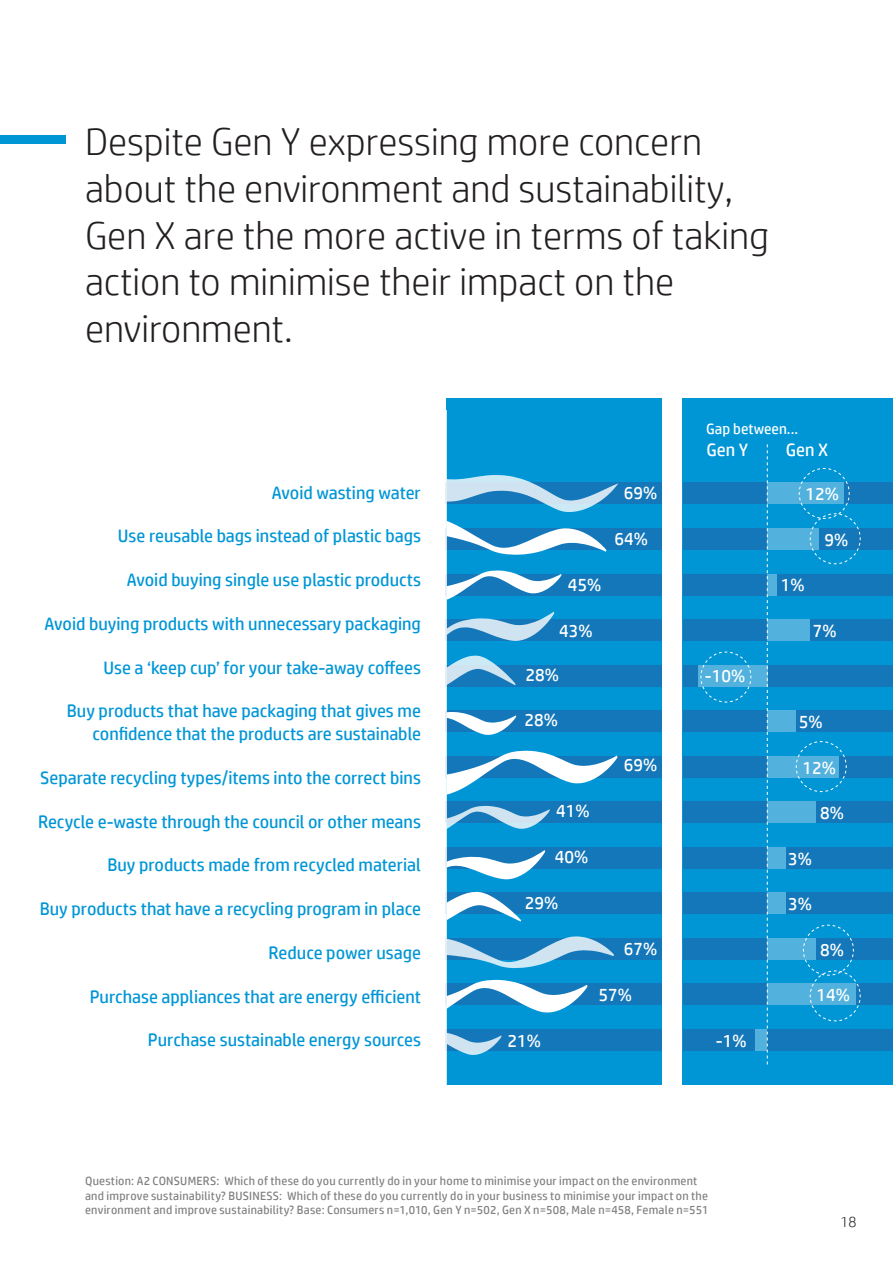
<style>
.page{position:relative;width:893px;height:1263px;background:#fff}
.page>*{position:absolute;margin:0;border:0;box-sizing:border-box;transform-origin:0 0}
.t1{font:300 39px/46.8px "HP Simplified";color:#231f20}
.t2{font:18px/22.5px "HP Simplified";color:#0096d6;text-align:right}
.t3{font:18px "HP Simplified";color:#fff}
.t4{font:15px "HP Simplified";color:#fff}
.t5{font:300 15px "HP Simplified";color:#231f20}
.t6{font:12px/14.4px "HP Simplified";letter-spacing:.02em;color:#000}
</style>
<div class="page">
<div style="left:446px;top:398px;width:216px;height:686px;background:#0096d6"></div>
<div style="left:683px;top:398px;width:210px;height:686px;background:#0096d6"></div>
<div style="left:446px;top:482px;width:216px;height:22px;background:#1477b9"></div>
<div style="left:683px;top:482px;width:210px;height:22px;background:#1477b9"></div>
<div style="left:446px;top:665px;width:216px;height:21px;background:#1477b9"></div>
<div style="left:683px;top:665px;width:210px;height:21px;background:#1477b9"></div>
<div style="left:446px;top:847px;width:216px;height:21px;background:#1477b9"></div>
<div style="left:683px;top:847px;width:210px;height:21px;background:#1477b9"></div>
<div style="left:446px;top:573px;width:216px;height:22px;background:#1477b9"></div>
<div style="left:683px;top:573px;width:210px;height:22px;background:#1477b9"></div>
<div style="left:446px;top:756px;width:216px;height:21px;background:#1477b9"></div>
<div style="left:683px;top:756px;width:210px;height:21px;background:#1477b9"></div>
<div style="left:446px;top:938px;width:216px;height:22px;background:#1477b9"></div>
<div style="left:683px;top:938px;width:210px;height:22px;background:#1477b9"></div>
<div style="left:446px;top:528px;width:216px;height:22px;background:#1477b9"></div>
<div style="left:683px;top:528px;width:210px;height:22px;background:#1477b9"></div>
<div style="left:446px;top:710px;width:216px;height:22px;background:#1477b9"></div>
<div style="left:683px;top:710px;width:210px;height:22px;background:#1477b9"></div>
<div style="left:446px;top:892px;width:216px;height:22px;background:#1477b9"></div>
<div style="left:683px;top:892px;width:210px;height:22px;background:#1477b9"></div>
<div style="left:446px;top:619px;width:216px;height:22px;background:#1477b9"></div>
<div style="left:683px;top:619px;width:210px;height:22px;background:#1477b9"></div>
<div style="left:446px;top:801px;width:216px;height:22px;background:#1477b9"></div>
<div style="left:683px;top:801px;width:210px;height:22px;background:#1477b9"></div>
<div style="left:446px;top:983px;width:216px;height:22px;background:#1477b9"></div>
<div style="left:683px;top:983px;width:210px;height:22px;background:#1477b9"></div>
<div style="left:446px;top:1029px;width:216px;height:22px;background:#1477b9"></div>
<div style="left:683px;top:1029px;width:210px;height:22px;background:#1477b9"></div>
<div style="left:0;top:135px;width:66px;height:9px;background:#0096d6"></div>
<svg style="left:446px;top:475px;width:172px;height:37px"></svg>
<svg style="left:446px;top:521px;width:160px;height:34px"></svg>
<svg style="left:446px;top:570px;width:115px;height:30px"></svg>
<svg style="left:446px;top:612px;width:108px;height:29px"></svg>
<svg style="left:446px;top:850px;width:99px;height:29px"></svg>
<svg style="left:446px;top:806px;width:104px;height:23px"></svg>
<svg style="left:446px;top:750px;width:171px;height:45px"></svg>
<svg style="left:446px;top:712px;width:70px;height:23px"></svg>
<svg style="left:446px;top:655px;width:70px;height:30px"></svg>
<svg style="left:446px;top:1033px;width:55px;height:22px"></svg>
<svg style="left:446px;top:980px;width:141px;height:32px"></svg>
<svg style="left:446px;top:936px;width:168px;height:32px"></svg>
<svg style="left:446px;top:892px;width:75px;height:29px"></svg>
<div style="left:767px;top:528px;width:51px;height:22px;background:#52b1dd"></div>
<div style="left:767px;top:619px;width:43px;height:22px;background:#52b1dd"></div>
<div style="left:767px;top:756px;width:72px;height:21px;background:#52b1dd"></div>
<div style="left:767px;top:801px;width:48px;height:22px;background:#52b1dd"></div>
<div style="left:767px;top:938px;width:48px;height:22px;background:#52b1dd"></div>
<div style="left:767px;top:983px;width:89px;height:22px;background:#52b1dd"></div>
<div style="left:767px;top:710px;width:28px;height:22px;background:#52b1dd"></div>
<div style="left:767px;top:847px;width:18px;height:21px;background:#52b1dd"></div>
<div style="left:767px;top:892px;width:18px;height:22px;background:#52b1dd"></div>
<div style="left:756px;top:1029px;width:11px;height:22px;background:#52b1dd"></div>
<div style="left:698px;top:665px;width:70px;height:21px;background:#52b1dd"></div>
<div style="left:767px;top:482px;width:77px;height:22px;background:#52b1dd"></div>
<div style="left:767px;top:573px;width:10px;height:22px;background:#52b1dd"></div>
<svg style="left:767px;top:444px;width:1px;height:620px"></svg>
<svg style="left:795px;top:741px;width:52px;height:51px"></svg>
<svg style="left:803px;top:924px;width:58px;height:98px"></svg>
<svg style="left:798px;top:468px;width:63px;height:96px"></svg>
<svg style="left:700px;top:651px;width:52px;height:52px"></svg>
<p class="t1" style="left:85px;top:118px;width:685px">Despite Gen Y expressing more concern about the environment and sustainability, Gen X are the more active in terms of taking action to minimise their impact on the environment.</p>
<p class="t2" style="left:272px;top:481px;width:151px">Avoid wasting water</p>
<p class="t2" style="left:118px;top:525px;width:304px">Use reusable bags instead of plastic bags</p>
<p class="t2" style="left:127px;top:568px;width:296px">Avoid buying single use plastic products</p>
<p class="t2" style="left:45px;top:612px;width:378px">Avoid buying products with unnecessary packaging</p>
<p class="t2" style="left:103px;top:656px;width:319px">Use a ‘keep cup’ for your take-away coffees</p>
<p class="t2" style="left:67px;top:700px;width:356px">Buy products that have packaging that gives me confidence that the products are sustainable</p>
<p class="t2" style="left:40px;top:766px;width:382px">Separate recycling types/items into the correct bins</p>
<p class="t2" style="left:38px;top:810px;width:384px">Recycle e-waste through the council or other means</p>
<p class="t2" style="left:107px;top:853px;width:315px">Buy products made from recycled material</p>
<p class="t2" style="left:40px;top:897px;width:383px">Buy products that have a recycling program in place</p>
<p class="t2" style="left:269px;top:941px;width:154px">Reduce power usage</p>
<p class="t2" style="left:90px;top:985px;width:333px">Purchase appliances that are energy efficient</p>
<p class="t2" style="left:148px;top:1028px;width:274px">Purchase sustainable energy sources</p>
<p class="t3" style="left:568px;top:574px;width:35px">45%</p>
<p class="t3" style="left:559px;top:620px;width:35px">43%</p>
<p class="t3" style="left:525px;top:665px;width:35px">28%</p>
<p class="t3" style="left:524px;top:709px;width:35px">28%</p>
<p class="t3" style="left:556px;top:801px;width:35px">41%</p>
<p class="t3" style="left:555px;top:847px;width:35px">40%</p>
<p class="t3" style="left:525px;top:893px;width:35px">29%</p>
<p class="t3" style="left:624px;top:482px;width:35px">69%</p>
<p class="t3" style="left:614px;top:528px;width:35px">64%</p>
<p class="t3" style="left:624px;top:755px;width:35px">69%</p>
<p class="t3" style="left:508px;top:1030px;width:35px">21%</p>
<p class="t3" style="left:624px;top:939px;width:35px">67%</p>
<p class="t3" style="left:599px;top:984px;width:35px">57%</p>
<p class="t4" style="left:706px;top:420px;width:93px">Gap between...</p>
<p class="t3" style="left:707px;top:439px;width:43px">Gen Y</p>
<p class="t3" style="left:786px;top:439px;width:44px">Gen X</p>
<p class="t3" style="left:806px;top:484px;width:35px">12%</p>
<p class="t3" style="left:824px;top:529px;width:25px">9%</p>
<p class="t3" style="left:781px;top:575px;width:25px">1%</p>
<p class="t3" style="left:813px;top:620px;width:25px">7%</p>
<p class="t3" style="left:705px;top:666px;width:42px">-10%</p>
<p class="t3" style="left:799px;top:711px;width:25px">5%</p>
<p class="t3" style="left:802px;top:757px;width:35px">12%</p>
<p class="t3" style="left:820px;top:802px;width:25px">8%</p>
<p class="t3" style="left:788px;top:848px;width:25px">3%</p>
<p class="t3" style="left:788px;top:894px;width:25px">3%</p>
<p class="t3" style="left:820px;top:939px;width:25px">8%</p>
<p class="t3" style="left:816px;top:985px;width:35px">14%</p>
<p class="t3" style="left:716px;top:1030px;width:32px">-1%</p>
<p class="t6" style="left:85px;top:1174px;width:625px">Question: A2 CONSUMERS: Which of these do you currently do in your home to minimise your impact on the environment and improve sustainability? BUSINESS: Which of these do you currently do in your business to minimise your impact on the environment and improve sustainability? Base: Consumers n=1,010, Gen Y n=502, Gen X n=508, Male n=458, Female n=551</p>
<p class="t5" style="left:840px;top:1213px;width:18px">18</p>
</div>
